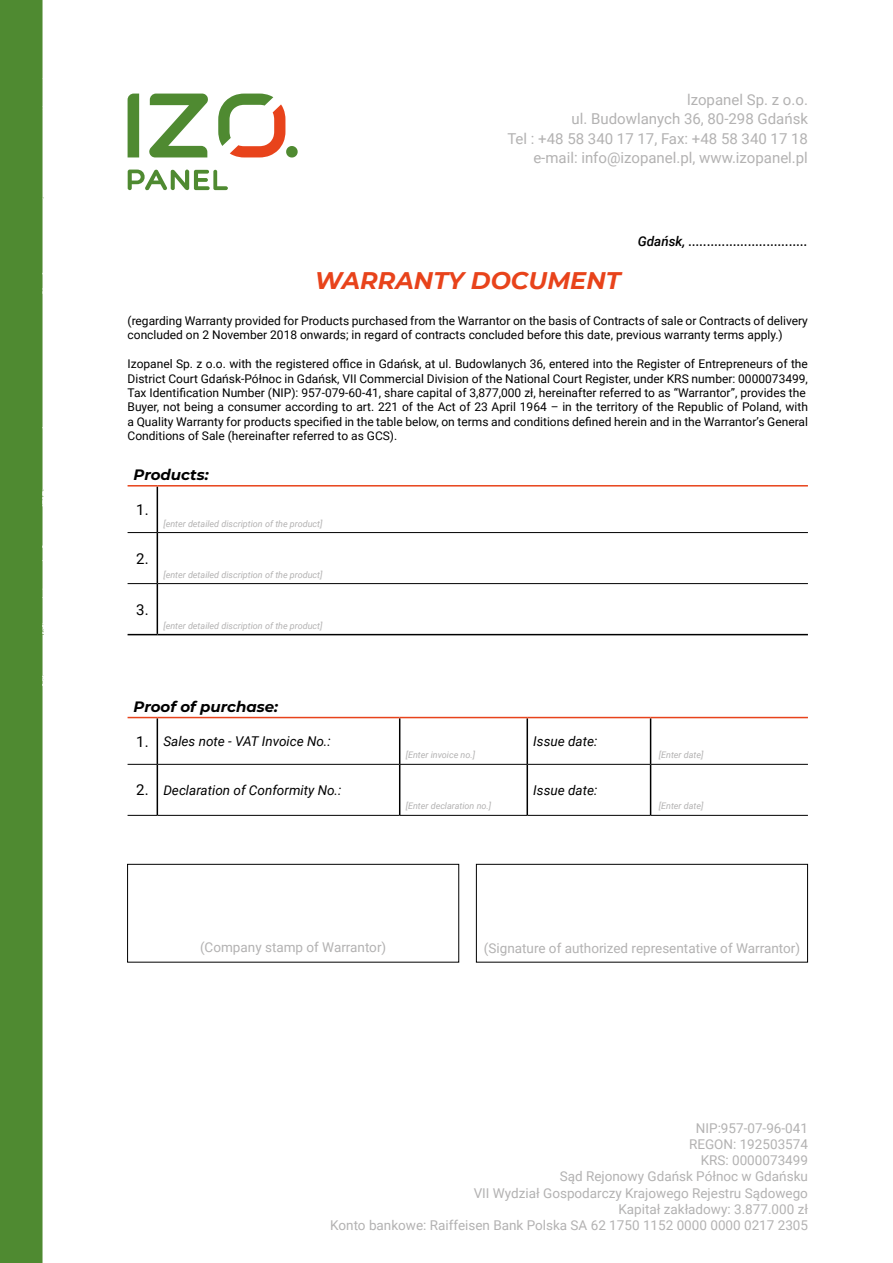
<style>
.page{position:relative;width:893px;height:1263px;background:#fff}
.page>*{position:absolute;margin:0;border:0;box-sizing:border-box;transform-origin:0 0}
.t1{font:italic 700 24px "Montserrat";color:#e8431b}
.t2{font:15px/19.5px "Roboto";color:#b3b2b2;text-align:right}
.t3{font:italic 700 15px "Montserrat";color:#000}
.t4{font:15px "Roboto";color:#000}
.t5{font:13.5px/16.2px "Roboto";color:#b3b2b2;text-align:right}
.t6{font:italic 13.5px "Roboto";color:#000}
.t7{font:italic 500 13.5px "Roboto";color:#000}
.t8{font:12px/14.4px "Roboto";color:#000}
.t9{font:italic 9px "Roboto";color:#b3b2b2}
.s1{font-style:normal;font-size:15px}
</style>
<div class="page">
<div style="left:0;top:0;width:43px;height:1263px;background:#4f8a31"></div>
<svg style="left:128px;top:94px;width:170px;height:97px"></svg>
<hr style="left:157px;top:486px;width:1px;height:46px;background:#000">
<hr style="left:157px;top:533px;width:1px;height:50px;background:#000">
<hr style="left:157px;top:584px;width:1px;height:50px;background:#000">
<svg style="left:128px;top:634px;width:29px;height:1px"></svg>
<hr style="left:157px;top:634px;width:651px;height:1px;background:#000">
<svg style="left:128px;top:532px;width:29px;height:1px"></svg>
<hr style="left:157px;top:532px;width:651px;height:1px;background:#000">
<svg style="left:128px;top:583px;width:29px;height:1px"></svg>
<hr style="left:157px;top:583px;width:651px;height:1px;background:#000">
<svg style="left:128px;top:485px;width:29px;height:1px"></svg>
<hr style="left:157px;top:485px;width:651px;height:1px;background:#e8431b">
<hr style="left:157px;top:718px;width:1px;height:46px;background:#000">
<hr style="left:399px;top:718px;width:1px;height:46px;background:#000">
<hr style="left:526px;top:718px;width:2px;height:46px;background:#000">
<hr style="left:650px;top:718px;width:1px;height:46px;background:#000">
<hr style="left:157px;top:765px;width:1px;height:50px;background:#000">
<hr style="left:399px;top:765px;width:1px;height:50px;background:#000">
<hr style="left:526px;top:765px;width:2px;height:50px;background:#000">
<hr style="left:650px;top:765px;width:1px;height:50px;background:#000">
<svg style="left:128px;top:764px;width:29px;height:1px"></svg>
<hr style="left:157px;top:764px;width:243px;height:1px;background:#000">
<hr style="left:400px;top:764px;width:127px;height:1px;background:#000">
<hr style="left:527px;top:764px;width:124px;height:1px;background:#000">
<hr style="left:651px;top:764px;width:157px;height:1px;background:#000">
<svg style="left:128px;top:815px;width:29px;height:1px"></svg>
<hr style="left:157px;top:815px;width:243px;height:1px;background:#000">
<hr style="left:400px;top:815px;width:127px;height:1px;background:#000">
<hr style="left:527px;top:815px;width:124px;height:1px;background:#000">
<hr style="left:651px;top:815px;width:157px;height:1px;background:#000">
<svg style="left:128px;top:717px;width:29px;height:1px"></svg>
<hr style="left:157px;top:717px;width:243px;height:1px;background:#e8431b">
<hr style="left:400px;top:717px;width:127px;height:1px;background:#e8431b">
<hr style="left:527px;top:717px;width:124px;height:1px;background:#e8431b">
<hr style="left:651px;top:717px;width:157px;height:1px;background:#e8431b">
<div style="left:127px;top:864px;width:332px;height:98px;border:1px solid #000"></div>
<div style="left:476px;top:864px;width:332px;height:98px;border:1px solid #000"></div>
<p class="t2" style="left:507px;top:89px;width:302px">lzopanel Sp. z o.o.<br>ul. Budowlanych 36, 80-298 Gdańsk<br>Tel : +48 58 340 17 17, Fax: +48 58 340 17 18 e-mail: info@izopanel.pl, www.izopanel.pl</p>
<p class="t7" style="left:638px;top:232px;width:172px">Gdańsk, ................................</p>
<h1 class="t1" style="left:315px;top:263px;width:307px">WARRANTY DOCUMENT</h1>
<p class="t8" style="left:128px;top:313px;width:682px">(regarding Warranty provided for Products purchased from the Warrantor on the basis of Contracts of sale or Contracts of delivery concluded on 2 November 2018 onwards; in regard of contracts concluded before this date, previous warranty terms apply.)</p>
<p class="t8" style="left:128px;top:356px;width:682px">Izopanel Sp. z o.o. with the registered office in Gdańsk, at ul. Budowlanych 36, entered into the Register of Entrepreneurs of the District Court Gdańsk-Północ in Gdańsk, VII Commercial Division of the National Court Register, under KRS number: 0000073499, Tax Identification Number (NIP): 957-079-60-41, share capital of 3,877,000 zł, hereinafter referred to as “Warrantor”, provides the Buyer, not being a consumer according to art. 221 of the Act of 23 April 1964 – in the territory of the Republic of Poland, with a Quality Warranty for products specified in the table below, on terms and conditions defined herein and in the Warrantor’s General Conditions of Sale (hereinafter referred to as GCS).</p>
<p class="t3" style="left:134px;top:464px;width:77px">Products:</p>
<p class="t4" style="left:136px;top:499px;width:14px">1.</p>
<p class="t9" style="left:163px;top:517px;width:161px">[enter detailed discription of the product]</p>
<p class="t4" style="left:136px;top:548px;width:14px">2.</p>
<p class="t9" style="left:163px;top:568px;width:161px">[enter detailed discription of the product]</p>
<p class="t4" style="left:136px;top:599px;width:14px">3.</p>
<p class="t9" style="left:163px;top:619px;width:161px">[enter detailed discription of the product]</p>
<p class="t3" style="left:134px;top:695px;width:146px">Proof of purchase:</p>
<p class="t6" style="left:136px;top:732px;width:196px"><span class="s1">1.</span> Sales note - VAT Invoice No.:</p>
<p class="t6" style="left:136px;top:781px;width:207px"><span class="s1">2.</span> Declaration of Conformity No.:</p>
<p class="t9" style="left:406px;top:749px;width:71px">[Enter invoice no.]</p>
<p class="t9" style="left:406px;top:800px;width:87px">[Enter declaration no.]</p>
<p class="t6" style="left:533px;top:732px;width:66px">Issue date:</p>
<p class="t6" style="left:533px;top:781px;width:66px">Issue date:</p>
<p class="t9" style="left:659px;top:749px;width:46px">[Enter date]</p>
<p class="t9" style="left:659px;top:800px;width:46px">[Enter date]</p>
<p class="t5" style="left:200px;top:939px;width:188px">(Company stamp of Warrantor)</p>
<p class="t5" style="left:484px;top:939px;width:318px">(Signature of authorized representative of Warrantor)</p>
<p class="t5" style="left:330px;top:1119px;width:479px">NIP:957-07-96-041<br>REGON: 192503574<br>KRS: 0000073499<br>Sąd Rejonowy Gdańsk Północ w Gdańsku<br>VII Wydział Gospodarczy Krajowego Rejestru Sądowego<br>Kapitał zakładowy: 3.877.000 zł<br>Konto bankowe: Raiffeisen Bank Polska SA 62 1750 1152 0000 0000 0217 2305</p>
</div>
